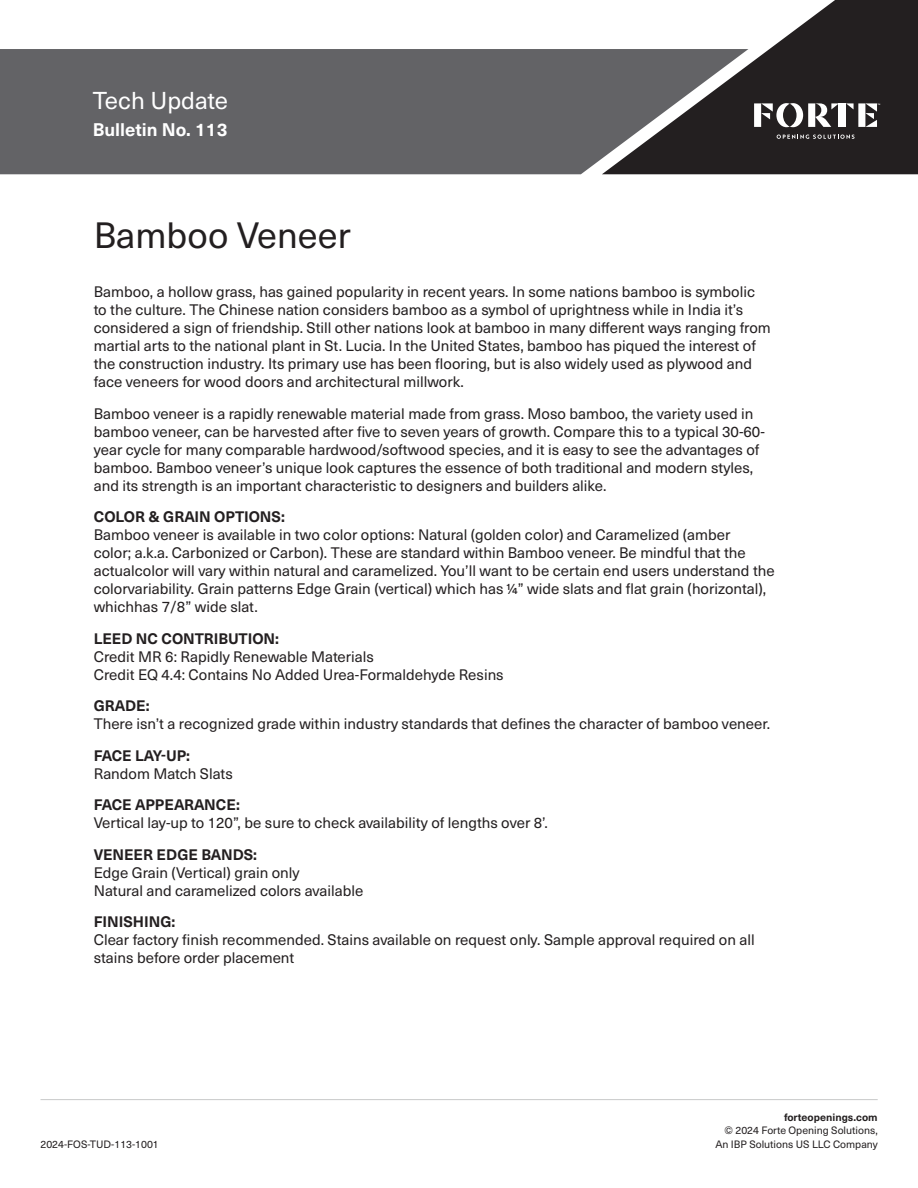
<style>
.page{position:relative;width:918px;height:1188px;background:#fff}
.page>*{position:absolute;margin:0;border:0;box-sizing:border-box;transform-origin:0 0}
.Body{font:36px "Neue Haas Unica W1 G";color:#231f20}
.t1{font:24px "Neue Haas Unica W1 G";color:#fff}
.t2{font:700 18px "Neue Haas Unica W1 G";color:#fff}
.Body-2{font:15px/18px "Neue Haas Unica W1 G";color:#231f20}
.t3{font:10.5px/13.5px "Neue Haas Unica W1 G";color:#231f20;text-align:right}
.t4{font:700 10.5px "Neue Haas Unica W1 G";color:#231f20}
.s1{font-weight:700}
</style>
<div class="page">
<div style="left:0;top:49px;width:602px;height:125px;background:#636366"></div>
<hr style="left:40px;top:1099px;width:838px;height:1px;background:#c8c9c9">
<svg style="left:602px;top:0;width:316px;height:174px;fill:#231f20"></svg>
<svg style="left:777px;top:135px;width:78px;height:4px"></svg>
<div style="left:839px;top:103px;width:7px;height:24px;background:#fff"></div>
<svg style="left:754px;top:103px;width:85px;height:24px"></svg>
<svg style="left:846px;top:103px;width:34px;height:24px"></svg>
<h2 class="t1" style="left:93px;top:83px;width:137px">Tech Update</h2>
<p class="t2" style="left:93px;top:116px;width:136px">Bulletin No. 113</p>
<p class="Body" style="left:94px;top:208px;width:259px">Bamboo Veneer</p>
<p class="Body-2" style="left:94px;top:282px;width:679px">Bamboo, a hollow grass, has gained popularity in recent years. In some nations bamboo is symbolic to the culture. The Chinese nation considers bamboo as a symbol of uprightness while in India it’s considered a sign of friendship. Still other nations look at bamboo in many different ways ranging from martial arts to the national plant in St. Lucia. In the United States, bamboo has piqued the interest of the construction industry. Its primary use has been flooring, but is also widely used as plywood and face veneers for wood doors and architectural millwork.</p>
<p class="Body-2" style="left:94px;top:404px;width:673px">Bamboo veneer is a rapidly renewable material made from grass. Moso bamboo, the variety used in bamboo veneer, can be harvested after five to seven years of growth. Compare this to a typical 30-60- year cycle for many comparable hardwood/softwood species, and it is easy to see the advantages of bamboo. Bamboo veneer’s unique look captures the essence of both traditional and modern styles, and its strength is an important characteristic to designers and builders alike.</p>
<p class="Body-2" style="left:94px;top:507px;width:682px"><span class="s1">COLOR &amp; GRAIN OPTIONS:<br></span>Bamboo veneer is available in two color options: Natural (golden color) and Caramelized (amber<br>color; a.k.a. Carbonized or Carbon). These are standard within Bamboo veneer. Be mindful that the actualcolor will vary within natural and caramelized. You’ll want to be certain end users understand the colorvariability. Grain patterns Edge Grain (vertical) which has ¼” wide slats and flat grain (horizontal), whichhas 7/8” wide slat.</p>
<p class="Body-2" style="left:94px;top:629px;width:411px"><span class="s1">LEED NC CONTRIBUTION:<br></span>Credit MR 6: Rapidly Renewable Materials<br>Credit EQ 4.4: Contains No Added Urea-Formaldehyde Resins</p>
<p class="Body-2" style="left:94px;top:696px;width:678px"><span class="s1">GRADE:<br></span>There isn’t a recognized grade within industry standards that defines the character of bamboo veneer.</p>
<p class="Body-2" style="left:94px;top:746px;width:141px"><span class="s1">FACE LAY-UP:<br></span>Random Match Slats</p>
<p class="Body-2" style="left:94px;top:795px;width:456px"><span class="s1">FACE APPEARANCE:<br></span>Vertical lay-up to 120”, be sure to check availability of lengths over 8’.</p>
<p class="Body-2" style="left:94px;top:845px;width:271px"><span class="s1">VENEER EDGE BANDS:<br></span>Edge Grain (Vertical) grain only<br>Natural and caramelized colors available</p>
<p class="Body-2" style="left:94px;top:912px;width:663px"><span class="s1">FINISHING:<br></span>Clear factory finish recommended. Stains available on request only. Sample approval required on all stains before order placement</p>
<p class="t3" style="left:40px;top:1137px;width:120px">2024-FOS-TUD-113-1001</p>
<p class="t4" style="left:784px;top:1109px;width:95px">forteopenings.com</p>
<p class="t3" style="left:715px;top:1123px;width:164px">© 2024 Forte Opening Solutions,<br>An IBP Solutions US LLC Company</p>
</div>
